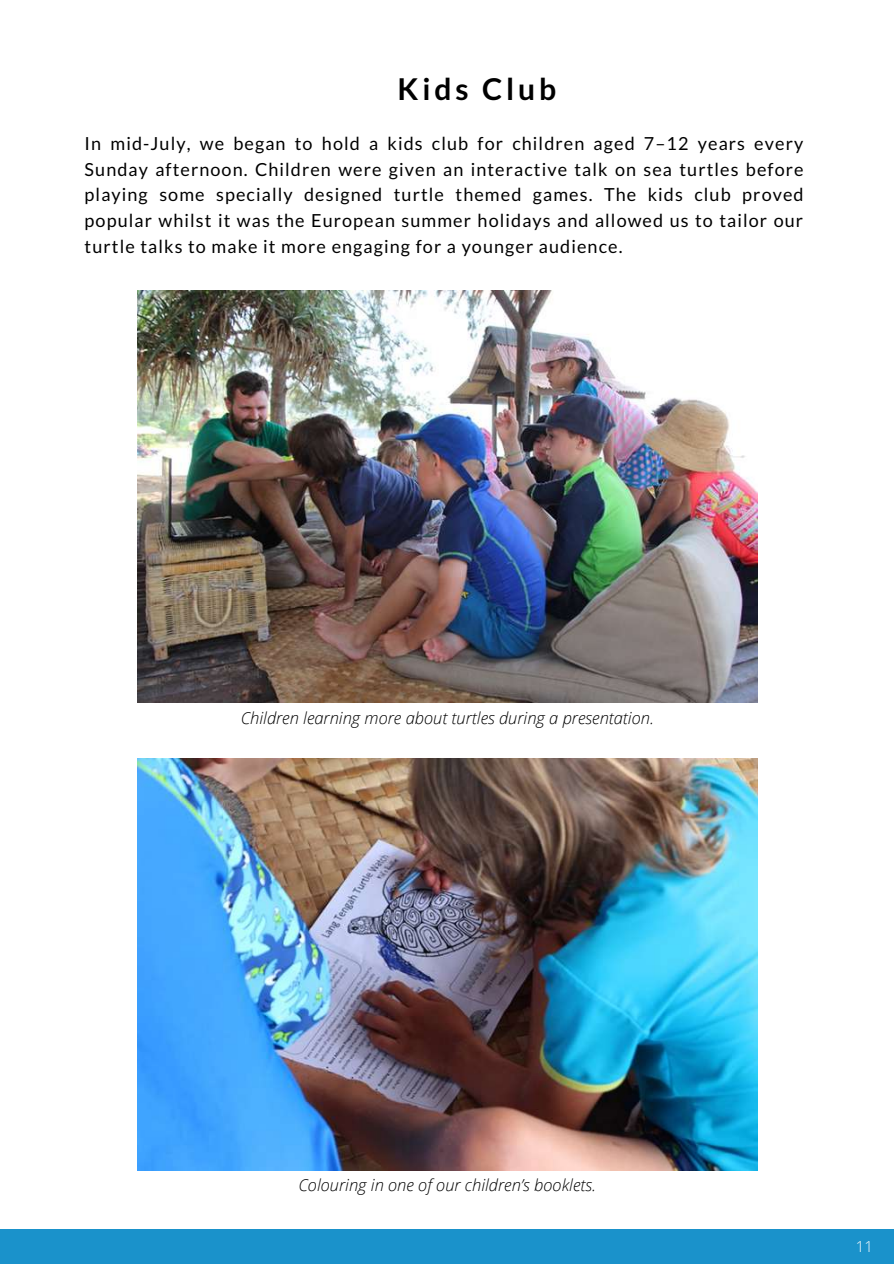
<style>
.page{position:relative;width:894px;height:1264px;background:#fff}
.page>*{position:absolute;margin:0;border:0;box-sizing:border-box;transform-origin:0 0}
.t1{font:700 30px "Lato";letter-spacing:.13em;color:#000}
.t2{font:18px/26px "Lato";letter-spacing:.06em;color:#000;text-align:justify}
.t3{font:italic 300 16.5px "Open Sans";color:#000}
.t4{font:300 15.15px "Open Sans";color:#fff}
</style>
<div class="page">
<div style="left:0;top:1228px;width:893px;height:35px;background:#1a92cb"></div>
<img style="left:137px;top:290px;width:620px;height:412px">
<img style="left:137px;top:758px;width:620px;height:412px">
<h1 class="t1" style="left:397px;top:70px;width:160px">Kids Club</h1>
<p class="t2" style="left:85px;top:130px;width:720px">In mid-July, we began to hold a kids club for children aged 7–12 years every Sunday afternoon. Children were given an interactive talk on sea turtles before playing some specially designed turtle themed games. The kids club proved popular whilst it was the European summer holidays and allowed us to tailor our turtle talks to make it more engaging for a younger audience.</p>
<p class="t3" style="left:240px;top:706px;width:414px">Children learning more about turtles during a presentation.</p>
<p class="t3" style="left:298px;top:1173px;width:299px">Colouring in one of our children’s booklets.</p>
<p class="t4" style="left:855px;top:1235px;width:19px">11</p>
</div>
